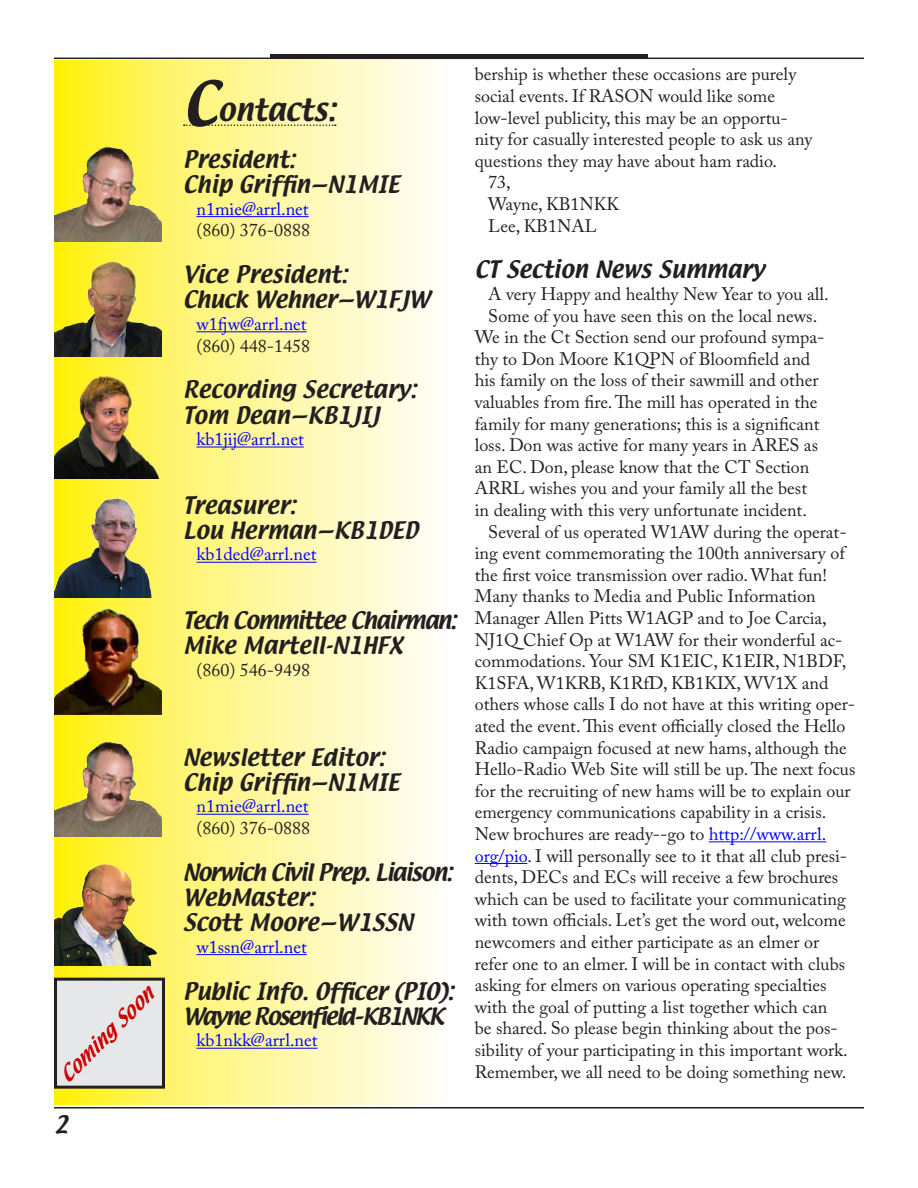
<style>
.page{position:relative;width:918px;height:1188px;background:#fff}
.page>*{position:absolute;margin:0;border:0;box-sizing:border-box;transform-origin:0 0}
.t1{font:27px "Textile";letter-spacing:.005em;color:#231f20}
.t2{font:21px/25.2px "Textile";letter-spacing:.005em;color:#231f20}
.t3{font:21px/25.2px "Textile";letter-spacing:-.08em;color:#231f20}
.t4{font:21px/25.2px "Textile";letter-spacing:-.05em;color:#231f20}
.t5{font:21px/25.2px "Textile";letter-spacing:-.015em;color:#231f20}
.t6{font:18px "Adobe Caslon Pro";color:#231f20}
.t7{font:18px "Adobe Caslon Pro";color:#00f}
.t8{font:italic 18px "Textile";color:#c00}
.s1{font-size:54px}
.s2{color:#00f}
</style>
<div class="page">
<hr style="left:270px;top:54px;width:378px;height:4px;background:#231f20">
<hr style="left:54px;top:58px;width:810px;height:1px;background:#231f20">
<hr style="left:54px;top:1107px;width:810px;height:1px;background:#231f20">
<div style="left:54px;top:60px;width:396px;height:1045px;background:linear-gradient(to right,#f9ea1c,#fff)"></div>
<svg style="left:184px;top:124px;width:152px;height:2px"></svg>
<hr style="left:196px;top:216px;width:113px;height:1px;background:#00f">
<hr style="left:196px;top:331px;width:111px;height:1px;background:#00f">
<hr style="left:196px;top:447px;width:108px;height:1px;background:#00f">
<hr style="left:196px;top:562px;width:121px;height:1px;background:#00f">
<hr style="left:196px;top:814px;width:113px;height:1px;background:#00f">
<hr style="left:196px;top:954px;width:111px;height:1px;background:#00f">
<hr style="left:196px;top:1048px;width:122px;height:1px;background:#00f">
<hr style="left:709px;top:841px;width:117px;height:1px;background:#00f">
<hr style="left:475px;top:863px;width:52px;height:1px;background:#00f">
<img style="left:54px;top:370px;width:108px;height:108px">
<img style="left:54px;top:729px;width:108px;height:108px">
<img style="left:54px;top:490px;width:108px;height:108px">
<img style="left:54px;top:858px;width:107px;height:107px">
<div style="left:56px;top:979px;width:108px;height:108px;background:#e6e7e9"></div>
<div style="left:54px;top:978px;width:111px;height:111px;border:3px solid #231f20"></div>
<img style="left:54px;top:248px;width:108px;height:108px">
<img style="left:54px;top:133px;width:108px;height:108px">
<img style="left:54px;top:606px;width:108px;height:108px">
<p class="t8" style="left:54px;top:1070px;width:125px;rotate:-45deg">Coming Soon</p>
<p class="t2" style="left:54px;top:1113px;width:16px">2</p>
<h1 class="t1" style="left:183px;top:91px;width:154px"><span class="s1">C</span>ontacts:</h1>
<p class="t2" style="left:183px;top:148px;width:218px">President:<br>Chip Griffin—N1MIE</p>
<p class="t7" style="left:196px;top:198px;width:114px">n1mie@arrl.net</p>
<p class="t6" style="left:196px;top:220px;width:115px">(860) 376-0888</p>
<p class="t5" style="left:183px;top:263px;width:248px">Vice President:<br>Chuck Wehner—W1FJW</p>
<p class="t7" style="left:196px;top:313px;width:112px">w1fjw@arrl.net</p>
<p class="t6" style="left:196px;top:335px;width:115px">(860) 448-1458</p>
<p class="t2" style="left:183px;top:378px;width:235px">Recording Secretary:<br>Tom Dean—KB1JIJ</p>
<p class="t7" style="left:196px;top:428px;width:109px">kb1jij@arrl.net</p>
<p class="t2" style="left:183px;top:493px;width:237px">Treasurer:<br>Lou Herman—KB1DED</p>
<p class="t7" style="left:196px;top:544px;width:122px">kb1ded@arrl.net</p>
<p class="t4" style="left:183px;top:608px;width:275px">Tech Committee Chairman:<br>Mike Martell-N1HFX</p>
<p class="t6" style="left:196px;top:659px;width:115px">(860) 546-9498</p>
<p class="t2" style="left:183px;top:745px;width:218px">Newsletter Editor:<br>Chip Griffin—N1MIE</p>
<p class="t7" style="left:196px;top:796px;width:114px">n1mie@arrl.net</p>
<p class="t6" style="left:196px;top:817px;width:115px">(860) 376-0888</p>
<p class="t2" style="left:183px;top:860px;width:271px">Norwich Civil Prep. Liaison:<br>WebMaster:<br>Scott Moore—W1SSN</p>
<p class="t7" style="left:196px;top:936px;width:112px">w1ssn@arrl.net</p>
<p class="t3" style="left:183px;top:979px;width:272px">Public Info. Officer (PIO):<br>Wayne Rosenfield–KB1NKK</p>
<p class="t7" style="left:196px;top:1030px;width:123px">kb1nkk@arrl.net</p>
<p class="t6" style="left:475px;top:64px;width:323px">bership is whether these occasions are purely</p>
<p class="t6" style="left:475px;top:85px;width:302px">social events. If RASON would like some</p>
<p class="t6" style="left:475px;top:107px;width:315px">low-level publicity, this may be an opportu-</p>
<p class="t6" style="left:475px;top:129px;width:339px">nity for casually interested people to ask us any</p>
<p class="t6" style="left:475px;top:150px;width:304px">questions they may have about ham radio.</p>
<p class="t6" style="left:488px;top:172px;width:24px">73,</p>
<p class="t6" style="left:488px;top:193px;width:133px">Wayne, KB1NKK</p>
<p class="t6" style="left:488px;top:215px;width:110px">Lee, KB1NAL</p>
<p class="t2" style="left:475px;top:258px;width:291px">CT Section News Summary</p>
<p class="t6" style="left:488px;top:283px;width:342px">A very Happy and healthy New Year to you all.</p>
<p class="t6" style="left:488px;top:305px;width:331px">Some of you have seen this on the local news.</p>
<p class="t6" style="left:475px;top:327px;width:351px">We in the Ct Section send our profound sympa-</p>
<p class="t6" style="left:475px;top:348px;width:337px">thy to Don Moore K1QPN of Bloomfield and</p>
<p class="t6" style="left:475px;top:370px;width:345px">his family on the loss of their sawmill and other</p>
<p class="t6" style="left:475px;top:391px;width:344px">valuables from fire. The mill has operated in the</p>
<p class="t6" style="left:475px;top:413px;width:346px">family for many generations; this is a significant</p>
<p class="t6" style="left:475px;top:435px;width:345px">loss. Don was active for many years in ARES as</p>
<p class="t6" style="left:475px;top:456px;width:336px">an EC. Don, please know that the CT Section</p>
<p class="t6" style="left:475px;top:478px;width:334px">ARRL wishes you and your family all the best</p>
<p class="t6" style="left:475px;top:499px;width:334px">in dealing with this very unfortunate incident.</p>
<p class="t6" style="left:488px;top:521px;width:360px">Several of us operated W1AW during the operat-</p>
<p class="t6" style="left:475px;top:543px;width:372px">ing event commemorating the 100th anniversary of</p>
<p class="t6" style="left:475px;top:564px;width:354px">the first voice transmission over radio. What fun!</p>
<p class="t6" style="left:475px;top:586px;width:343px">Many thanks to Media and Public Information</p>
<p class="t6" style="left:475px;top:607px;width:354px">Manager Allen Pitts W1AGP and to Joe Carcia,</p>
<p class="t6" style="left:475px;top:629px;width:369px">NJ1Q Chief Op at W1AW for their wonderful ac-</p>
<p class="t6" style="left:475px;top:651px;width:373px">commodations. Your SM K1EIC, K1EIR, N1BDF,</p>
<p class="t6" style="left:475px;top:672px;width:355px">K1SFA, W1KRB, K1RfD, KB1KIX, WV1X and</p>
<p class="t6" style="left:475px;top:694px;width:382px">others whose calls I do not have at this writing oper-</p>
<p class="t6" style="left:475px;top:715px;width:372px">ated the event. This event officially closed the Hello</p>
<p class="t6" style="left:475px;top:737px;width:374px">Radio campaign focused at new hams, although the</p>
<p class="t6" style="left:475px;top:759px;width:382px">Hello-Radio Web Site will still be up. The next focus</p>
<p class="t6" style="left:475px;top:780px;width:377px">for the recruiting of new hams will be to explain our</p>
<p class="t6" style="left:475px;top:802px;width:353px">emergency communications capability in a crisis.</p>
<p class="t6" style="left:475px;top:823px;width:353px">New brochures are ready--go to <span class="s2">http://www.arrl.</span></p>
<p class="t6" style="left:475px;top:845px;width:374px"><span class="s2">org/pio</span>. I will personally see to it that all club presi-</p>
<p class="t6" style="left:475px;top:867px;width:365px">dents, DECs and ECs will receive a few brochures</p>
<p class="t6" style="left:475px;top:888px;width:373px">which can be used to facilitate your communicating</p>
<p class="t6" style="left:475px;top:910px;width:372px">with town officials. Let’s get the word out, welcome</p>
<p class="t6" style="left:475px;top:931px;width:346px">newcomers and either participate as an elmer or</p>
<p class="t6" style="left:475px;top:953px;width:372px">refer one to an elmer. I will be in contact with clubs</p>
<p class="t6" style="left:475px;top:975px;width:353px">asking for elmers on various operating specialties</p>
<p class="t6" style="left:475px;top:996px;width:354px">with the goal of putting a list together which can</p>
<p class="t6" style="left:475px;top:1018px;width:365px">be shared. So please begin thinking about the pos-</p>
<p class="t6" style="left:475px;top:1039px;width:375px">sibility of your participating in this important work.</p>
<p class="t6" style="left:475px;top:1061px;width:373px">Remember, we all need to be doing something new.</p>
</div>
